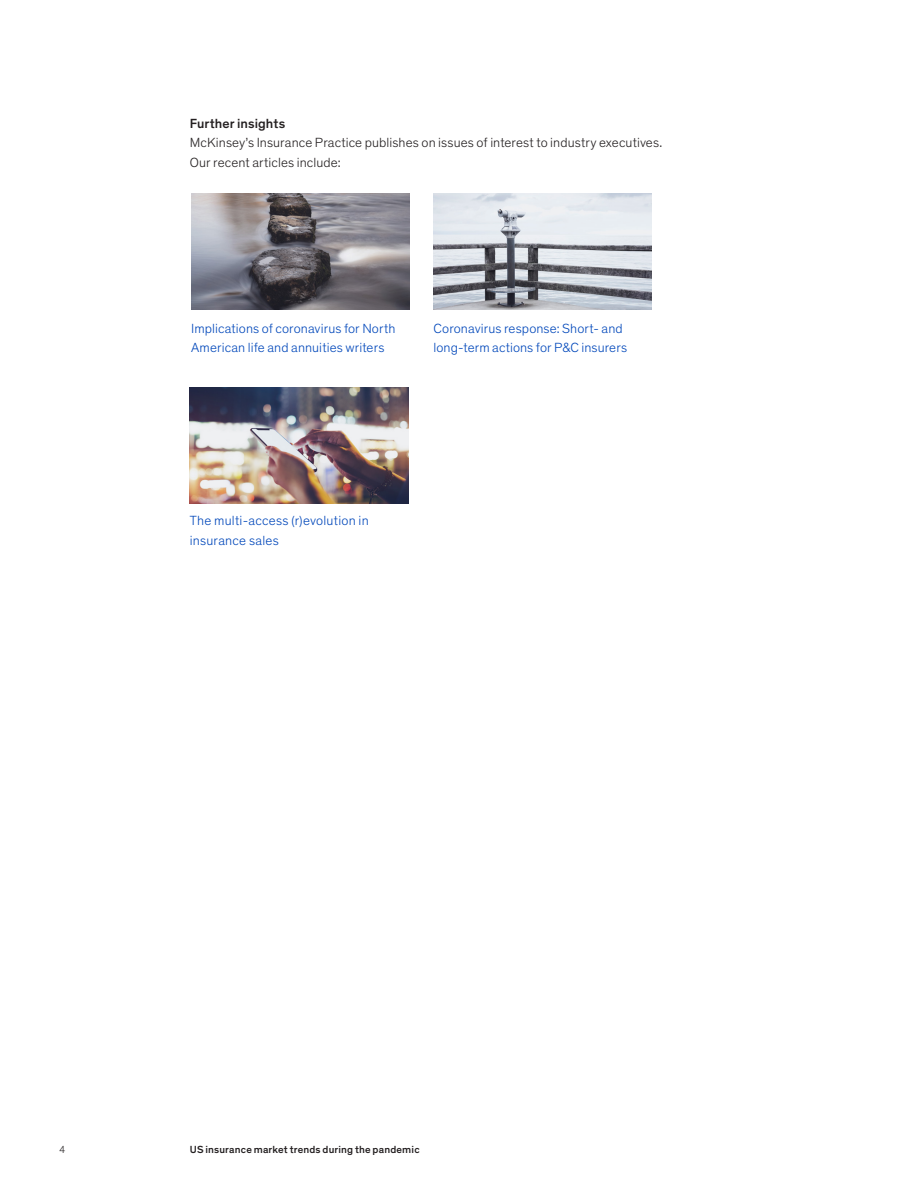
<style>
.page{position:relative;width:918px;height:1188px;background:#fff}
.page>*{position:absolute;margin:0;border:0;box-sizing:border-box;transform-origin:0 0}
.Sidebar_body_text{font:300 13.5px/19.5px "Theinhardt Pan";letter-spacing:.01em;color:#0047ba}
.Sidebar_body_text-2{font:300 13.5px/19.5px "Theinhardt Pan";letter-spacing:.005em;color:#231f20}
.Sidebar_body_text-3{font:500 13.5px "Theinhardt Pan";letter-spacing:.005em;color:#231f20}
.t1{font:500 10.5px "Theinhardt Pan";letter-spacing:.015em;color:#231f20}
.t2{font:300 10.5px "Theinhardt Pan";color:#231f20}
</style>
<div class="page">
<img style="left:191px;top:194px;width:219px;height:116px">
<img style="left:433px;top:194px;width:219px;height:116px">
<img style="left:190px;top:387px;width:218px;height:116px">
<p class="Sidebar_body_text-3" style="left:190px;top:113px;width:97px">Further insights</p>
<p class="Sidebar_body_text-2" style="left:190px;top:132px;width:474px">McKinsey’s Insurance Practice publishes on issues of interest to industry executives.<br>Our recent articles include:</p>
<p class="Sidebar_body_text" style="left:191px;top:318px;width:206px">Implications of coronavirus for North<br>American life and annuities writers</p>
<p class="Sidebar_body_text" style="left:433px;top:318px;width:195px">Coronavirus response: Short- and long-term actions for P&amp;C insurers</p>
<p class="Sidebar_body_text" style="left:190px;top:510px;width:180px">The multi-access (r)evolution in insurance sales</p>
<p class="t2" style="left:60px;top:1142px;width:7px">4</p>
<p class="t1" style="left:190px;top:1142px;width:231px">US insurance market trends during the pandemic</p>
</div>
